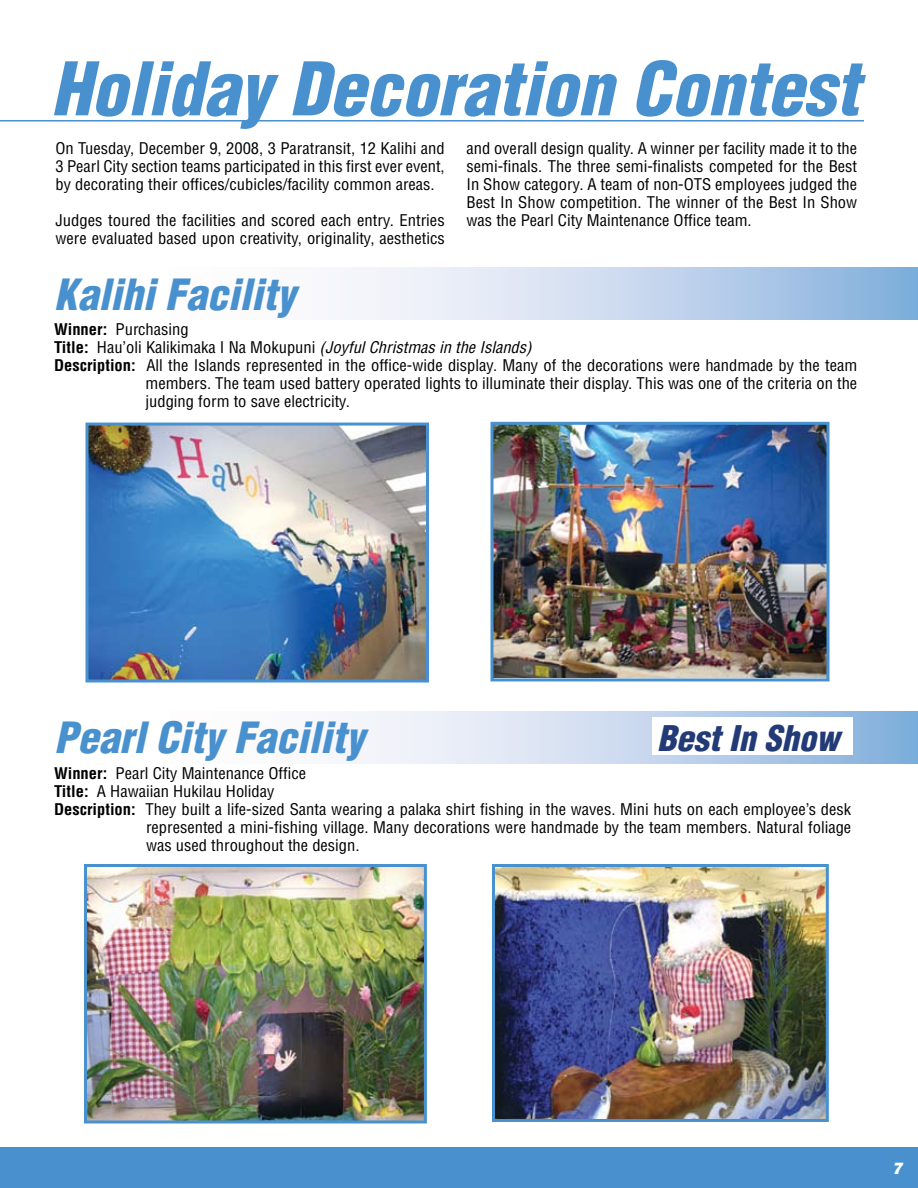
<style>
.page{position:relative;width:918px;height:1188px;background:#fff}
.page>*{position:absolute;margin:0;border:0;box-sizing:border-box;transform-origin:0 0}
.t1{font:italic 900 condensed 72px "Helvetica";color:#4891ce}
.t2{font:italic 900 condensed 42px "Helvetica";color:#4891ce}
.t3{font:italic 900 condensed 34.5px "Helvetica";color:#223a76}
.t4{font:italic 800 16.5px "Franklin Gothic";color:#fff}
.t5{font:condensed 15.75px/18px "Helvetica";color:#000;text-align:justify;scale:1.05 1}
.t6{font:condensed 15.75px/18px "Helvetica";color:#000;scale:1.06 1}
.t7{font:italic condensed 15.75px "Helvetica";color:#000;scale:1.05 1}
.s1{font-weight:700}
.s2{font-weight:700;font-style:normal}
.s3{font-style:normal}
</style>
<div class="page">
<svg style="left:351px;top:267px;width:567px;height:53px;background:#c4d6ed"></svg>
<svg style="left:351px;top:711px;width:567px;height:53px"></svg>
<div style="left:0;top:1148px;width:918px;height:40px;background:#4891ce"></div>
<img style="left:90px;top:427px;width:335px;height:251px">
<div style="left:86px;top:423px;width:343px;height:259px;border:3px solid #4891ce"></div>
<img style="left:494px;top:426px;width:332px;height:251px">
<div style="left:490px;top:422px;width:340px;height:259px;border:3px solid #4891ce"></div>
<img style="left:88px;top:868px;width:335px;height:252px">
<div style="left:84px;top:864px;width:343px;height:260px;border:3px solid #4891ce"></div>
<img style="left:496px;top:868px;width:329px;height:250px">
<div style="left:492px;top:864px;width:337px;height:258px;border:3px solid #4891ce"></div>
<div style="left:652px;top:717px;width:202px;height:37px;background:#fff"></div>
<hr style="left:0;top:120px;width:864px;height:2px;background:#4891ce">
<h1 class="t1" style="left:51px;top:44px;width:809px">Holiday Decoration Contest</h1>
<p class="t5" style="left:56px;top:139px;width:372px">On Tuesday, December 9, 2008, 3 Paratransit, 12 Kalihi and 3 Pearl City section teams participated in this first ever event, by decorating their offices/cubicles/facility common areas.</p>
<p class="t6" style="left:56px;top:211px;width:369px">Judges toured the facilities and scored each entry. Entries were evaluated based upon creativity, originality, aesthetics</p>
<p class="t5" style="left:466px;top:139px;width:374px">and overall design quality. A winner per facility made it to the semi-finals. The three semi-finalists competed for the Best In Show category. A team of non-OTS employees judged the Best In Show competition. The winner of the Best In Show was the Pearl City Maintenance Office team.</p>
<h2 class="t2" style="left:54px;top:268px;width:243px">Kalihi Facility</h2>
<p class="t5" style="left:54px;top:320px;width:130px"><span class="s1">Winner:</span> Purchasing</p>
<p class="t7" style="left:54px;top:338px;width:457px"><span class="s2">Title:</span> <span class="s3">Hau’oli Kalikimaka I Na Mokupuni</span> (Joyful Christmas in the Islands)</p>
<p class="t5" style="left:54px;top:356px;width:766px"><span class="s1">Description:</span> All the Islands represented in the office-wide display. Many of the decorations were handmade by the team</p>
<p class="t5" style="left:146px;top:374px;width:679px">members. The team used battery operated lights to illuminate their display. This was one of the criteria on the</p>
<p class="t5" style="left:146px;top:392px;width:196px">judging form to save electricity.</p>
<h2 class="t2" style="left:54px;top:711px;width:312px">Pearl City Facility</h2>
<p class="t5" style="left:54px;top:764px;width:242px"><span class="s1">Winner:</span> Pearl City Maintenance Office</p>
<p class="t5" style="left:54px;top:782px;width:212px"><span class="s1">Title:</span> A Hawaiian Hukilau Holiday</p>
<p class="t5" style="left:54px;top:800px;width:761px"><span class="s1">Description:</span> They built a life-sized Santa wearing a palaka shirt fishing in the waves. Mini huts on each employee’s desk</p>
<p class="t5" style="left:146px;top:818px;width:673px">represented a mini-fishing village. Many decorations were handmade by the team members. Natural foliage</p>
<p class="t5" style="left:146px;top:836px;width:205px">was used throughout the design.</p>
<h3 class="t3" style="left:657px;top:716px;width:184px">Best In Show</h3>
<p class="t4" style="left:892px;top:1159px;width:11px">7</p>
</div>
